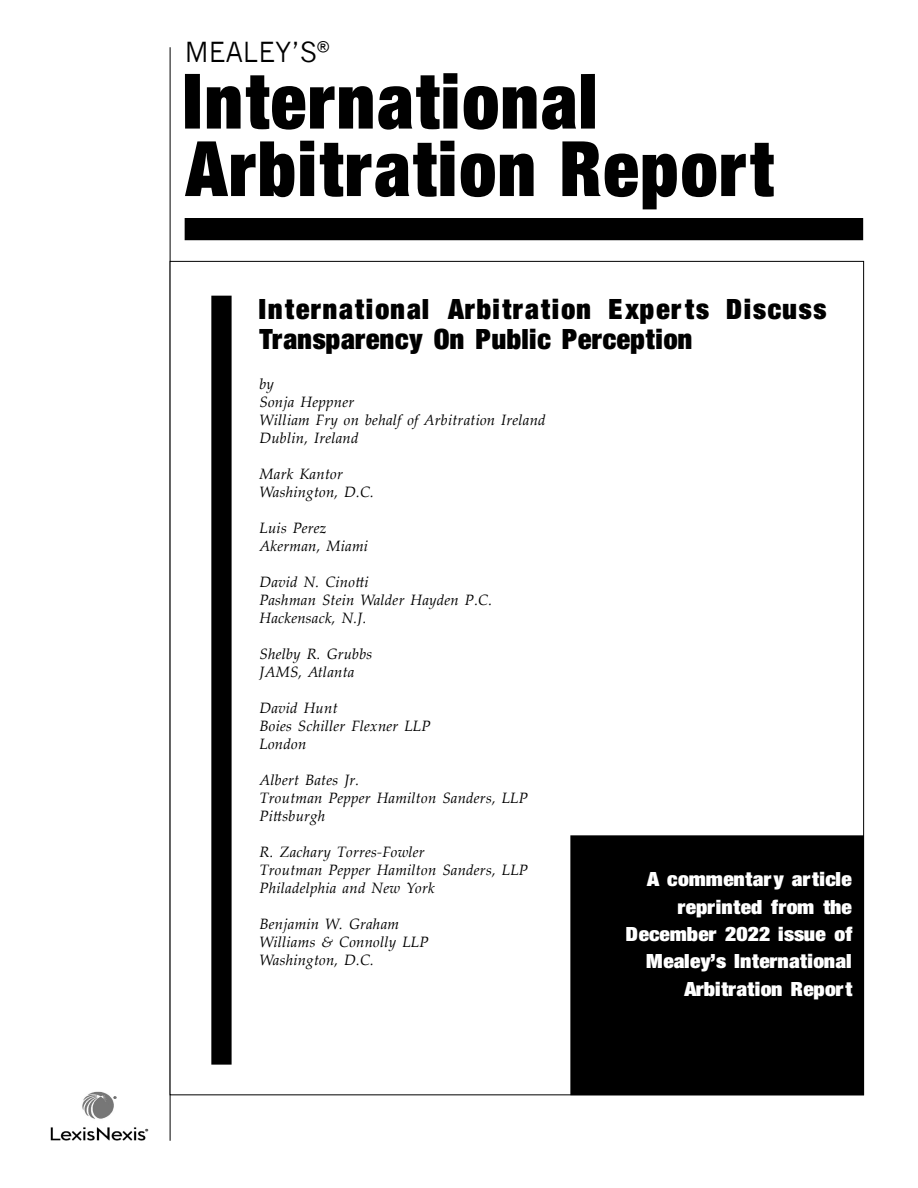
<style>
.page{position:relative;width:918px;height:1188px;background:#fff}
.page>*{position:absolute;margin:0;border:0;box-sizing:border-box;transform-origin:0 0}
.t1{font:81.9px/67.5px "Sans Extra Black Condensed DTC";letter-spacing:.025em;color:#000;scale:.95 1}
.Body_text{font:30px/30px "Sans Extra Black Condensed DTC";letter-spacing:.05em;color:#000}
.t2{font:27px "News Gothic";color:#000}
.t3{font:21px "Sans Extra Black Condensed DTC";color:#fff;scale:1.1 1}
.Body_text-2{font:italic 15px/18px "Palatino Linotype";letter-spacing:.01em;color:#000}
</style>
<div class="page">
<hr style="left:170px;top:47px;width:1px;height:1094px;background:#000">
<div style="left:212px;top:296px;width:19px;height:768px;background:#000"></div>
<div style="left:211px;top:296px;width:21px;height:769px;border:2px solid #000"></div>
<div style="left:571px;top:836px;width:292px;height:258px;background:#000"></div>
<div style="left:570px;top:835px;width:294px;height:260px;border:2px solid #000"></div>
<div style="left:185px;top:219px;width:678px;height:21px;background:#000"></div>
<div style="left:185px;top:218px;width:678px;height:22px;border:1px solid #000"></div>
<img style="left:50px;top:1091px;width:99px;height:50px">
<p class="t2" style="left:185px;top:36px;width:146px">MEALEY’S<sup>®</sup></p>
<p class="t1" style="left:185px;top:65px;width:621px">International<br>Arbitration Report</p>
<p class="Body_text" style="left:260px;top:293px;width:569px">International Arbitration Experts Discuss<br>Transparency On Public Perception</p>
<p class="Body_text-2" style="left:260px;top:375px;width:288px">by<br>Sonja Heppner<br>William Fry on behalf of Arbitration Ireland<br>Dublin, Ireland</p>
<p class="Body_text-2" style="left:260px;top:465px;width:116px">Mark Kantor<br>Washington, D.C.</p>
<p class="Body_text-2" style="left:260px;top:519px;width:110px">Luis Perez<br>Akerman, Miami</p>
<p class="Body_text-2" style="left:260px;top:573px;width:234px">David N. Cinotti<br>Pashman Stein Walder Hayden P.C.<br>Hackensack, N.J.</p>
<p class="Body_text-2" style="left:260px;top:645px;width:114px">Shelby R. Grubbs<br>JAMS, Atlanta</p>
<p class="Body_text-2" style="left:260px;top:699px;width:173px">David Hunt<br>Boies Schiller Flexner LLP<br>London</p>
<p class="Body_text-2" style="left:260px;top:771px;width:270px">Albert Bates Jr.<br>Troutman Pepper Hamilton Sanders, LLP<br>Pittsburgh</p>
<p class="Body_text-2" style="left:260px;top:843px;width:167px">R. Zachary Torres-Fowler</p>
<p class="Body_text-2" style="left:260px;top:861px;width:270px">Troutman Pepper Hamilton Sanders, LLP</p>
<p class="Body_text-2" style="left:260px;top:879px;width:177px">Philadelphia and New York</p>
<p class="Body_text-2" style="left:260px;top:915px;width:141px">Benjamin W. Graham</p>
<p class="Body_text-2" style="left:260px;top:933px;width:171px">Williams &amp; Connolly LLP</p>
<p class="Body_text-2" style="left:260px;top:951px;width:116px">Washington, D.C.</p>
<p class="t3" style="left:647px;top:867px;width:188px">A commentary article</p>
<p class="t3" style="left:678px;top:894px;width:160px">reprinted from the</p>
<p class="t3" style="left:627px;top:921px;width:207px">December 2022 issue of</p>
<p class="t3" style="left:647px;top:949px;width:188px">Mealey’s International</p>
<p class="t3" style="left:684px;top:976px;width:154px">Arbitration Report</p>
</div>
